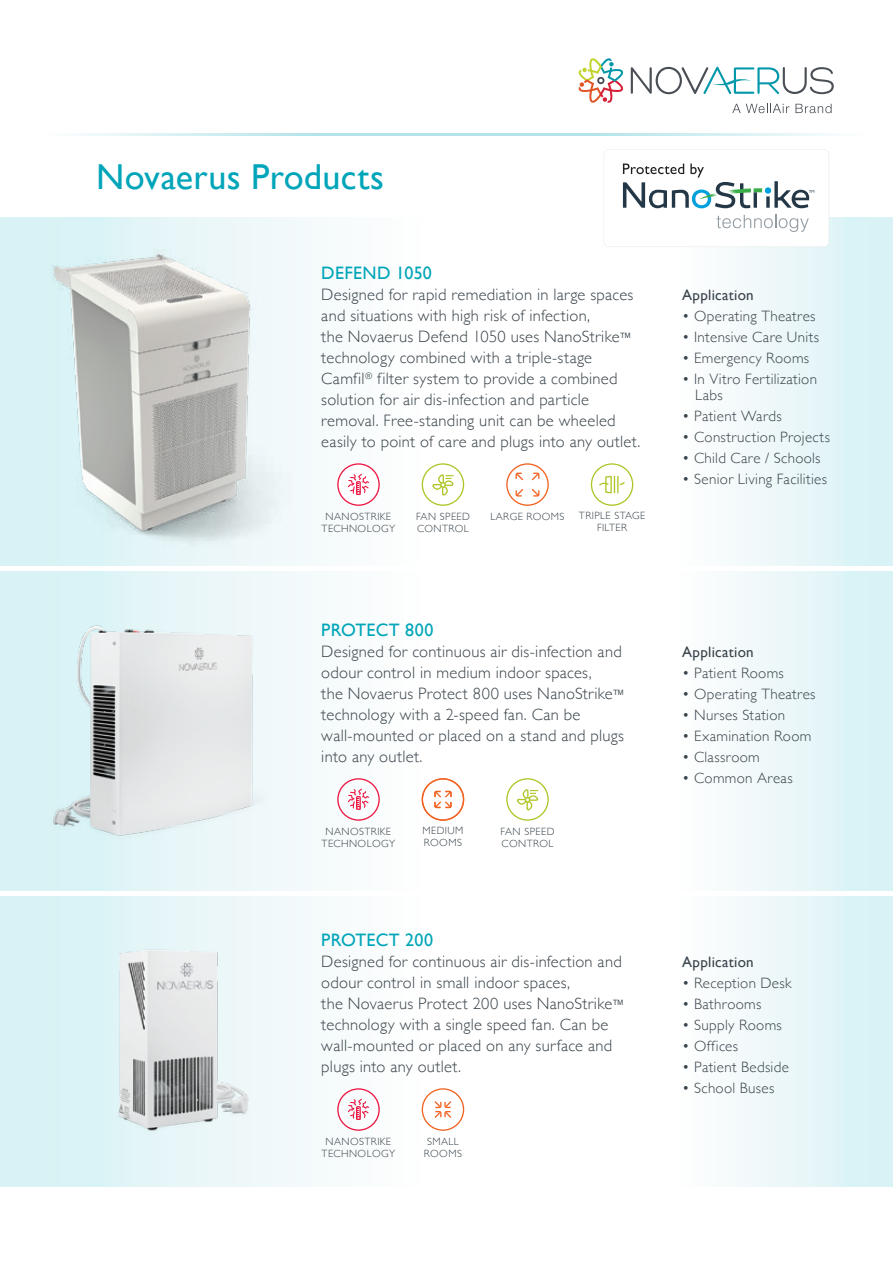
<style>
.page{position:relative;width:893px;height:1263px;background:#fff}
.page>*{position:absolute;margin:0;border:0;box-sizing:border-box;transform-origin:0 0}
.t1{font:36px "Gill Sans";letter-spacing:.01em;color:#00a5b9}
.t2{font:18px "Gill Sans";letter-spacing:.01em;color:#00a5b8}
.t3{font:300 16.5px/21px "Gill Sans";letter-spacing:.015em;color:#38434a}
.t4{font:300 15px/16.5px "Gill Sans";letter-spacing:.02em;color:#38434a}
.t5{font:15px "Gill Sans";letter-spacing:.02em;color:#38434a}
.t6{font:300 10.5px/12px "Gill Sans";letter-spacing:.04em;color:#38434a;text-align:center}
.s1{font-size:13.5px}
</style>
<div class="page">
<div style="left:0;top:572px;width:422px;height:319px;background:linear-gradient(to right,#d4f1f4,#fffdfe)"></div>
<div style="left:677px;top:572px;width:216px;height:319px;background:linear-gradient(to right,#fffefe,#d6f1f4)"></div>
<div style="left:0;top:217px;width:422px;height:349px;background:linear-gradient(to right,#d4f1f4,#fffdfe)"></div>
<div style="left:677px;top:217px;width:216px;height:349px;background:linear-gradient(to right,#fffefe,#d6f1f4)"></div>
<div style="left:0;top:897px;width:422px;height:289px;background:linear-gradient(to right,#d4f1f4,#fffdfe)"></div>
<div style="left:677px;top:897px;width:216px;height:289px;background:linear-gradient(to right,#fffefe,#d6f1f4)"></div>
<svg style="left:506px;top:463px;width:43px;height:43px"></svg>
<svg style="left:422px;top:463px;width:42px;height:43px"></svg>
<svg style="left:591px;top:463px;width:42px;height:43px"></svg>
<svg style="left:337px;top:456px;width:43px;height:50px"></svg>
<img style="left:15px;top:239px;width:306px;height:313px">
<svg style="left:422px;top:1088px;width:42px;height:43px"></svg>
<svg style="left:337px;top:1081px;width:43px;height:50px"></svg>
<img style="left:93px;top:937px;width:170px;height:203px">
<svg style="left:506px;top:778px;width:43px;height:43px"></svg>
<svg style="left:422px;top:778px;width:42px;height:43px"></svg>
<svg style="left:337px;top:771px;width:43px;height:50px"></svg>
<img style="left:36px;top:609px;width:240px;height:242px">
<svg style="left:77px;top:134px;width:756px;height:1px"></svg>
<svg style="left:732px;top:104px;width:57px;height:9px"></svg>
<svg style="left:795px;top:104px;width:37px;height:9px"></svg>
<svg style="left:578px;top:58px;width:46px;height:45px"></svg>
<svg style="left:631px;top:67px;width:203px;height:27px"></svg>
<svg style="left:604px;top:149px;width:225px;height:98px"></svg>
<h1 class="t1" style="left:96px;top:156px;width:289px">Novaerus Products</h1>
<p class="t2" style="left:321px;top:262px;width:112px">DEFEND 1050</p>
<p class="t3" style="left:321px;top:283px;width:320px">Designed for rapid remediation in large spaces and situations with high risk of infection,<br>the Novaerus Defend 1050 uses NanoStrike<span class="s1">™ </span>technology combined with a triple-stage Camfil<sup>®</sup> filter system to provide a combined solution for air dis-infection and particle removal. Free-standing unit can be wheeled easily to point of care and plugs into any outlet.</p>
<p class="t5" style="left:682px;top:286px;width:73px">Application</p>
<p class="t4" style="left:682px;top:307px;width:135px">• Operating Theatres</p>
<p class="t4" style="left:682px;top:328px;width:139px">• Intensive Care Units</p>
<p class="t4" style="left:682px;top:349px;width:128px">• Emergency Rooms</p>
<p class="t4" style="left:695px;top:370px;width:123px;text-indent:-13px">• In Vitro Fertilization<br>Labs</p>
<p class="t4" style="left:682px;top:407px;width:101px">• Patient Wards</p>
<p class="t4" style="left:682px;top:428px;width:149px">• Construction Projects</p>
<p class="t4" style="left:682px;top:449px;width:140px">• Child Care / Schools</p>
<p class="t4" style="left:682px;top:470px;width:146px">• Senior Living Facilities</p>
<p class="t6" style="left:322px;top:510px;width:75px">NANOSTRIKE<br>TECHNOLOGY</p>
<p class="t6" style="left:416px;top:510px;width:55px">FAN SPEED</p>
<p class="t6" style="left:490px;top:510px;width:76px">LARGE ROOMS</p>
<p class="t6" style="left:417px;top:522px;width:53px">CONTROL</p>
<p class="t6" style="left:579px;top:509px;width:68px">TRIPLE STAGE<br>FILTER</p>
<p class="t2" style="left:321px;top:620px;width:114px">PROTECT 800</p>
<p class="t3" style="left:321px;top:641px;width:305px">Designed for continuous air dis-infection and odour control in medium indoor spaces,<br>the Novaerus Protect 800 uses NanoStrike<span class="s1">™ </span>technology with a 2-speed fan. Can be wall-mounted or placed on a stand and plugs into any outlet.</p>
<p class="t5" style="left:682px;top:643px;width:73px">Application</p>
<p class="t4" style="left:682px;top:664px;width:103px">• Patient Rooms</p>
<p class="t4" style="left:682px;top:685px;width:135px">• Operating Theatres</p>
<p class="t4" style="left:682px;top:706px;width:105px">• Nurses Station</p>
<p class="t4" style="left:682px;top:727px;width:131px">• Examination Room</p>
<p class="t4" style="left:682px;top:748px;width:79px">• Classroom</p>
<p class="t4" style="left:682px;top:769px;width:112px">• Common Areas</p>
<p class="t6" style="left:322px;top:825px;width:75px">NANOSTRIKE<br>TECHNOLOGY</p>
<p class="t6" style="left:422px;top:824px;width:42px;text-align:left">MEDIUM<br>ROOMS</p>
<p class="t6" style="left:501px;top:825px;width:55px;text-align:left">FAN SPEED<br>CONTROL</p>
<p class="t2" style="left:321px;top:930px;width:113px">PROTECT 200</p>
<p class="t3" style="left:321px;top:951px;width:305px">Designed for continuous air dis-infection and odour control in small indoor spaces,<br>the Novaerus Protect 200 uses NanoStrike<span class="s1">™ </span>technology with a single speed fan. Can be wall-mounted or placed on any surface and plugs into any outlet.</p>
<p class="t5" style="left:682px;top:953px;width:73px">Application</p>
<p class="t4" style="left:682px;top:974px;width:111px">• Reception Desk</p>
<p class="t4" style="left:682px;top:995px;width:81px">• Bathrooms</p>
<p class="t4" style="left:682px;top:1016px;width:101px">• Supply Rooms</p>
<p class="t4" style="left:682px;top:1037px;width:57px">• Offices</p>
<p class="t4" style="left:682px;top:1058px;width:108px">• Patient Bedside</p>
<p class="t4" style="left:682px;top:1079px;width:94px">• School Buses</p>
<p class="t6" style="left:322px;top:1135px;width:75px">NANOSTRIKE<br>TECHNOLOGY</p>
<p class="t6" style="left:424px;top:1134px;width:39px">SMALL<br>ROOMS</p>
</div>
